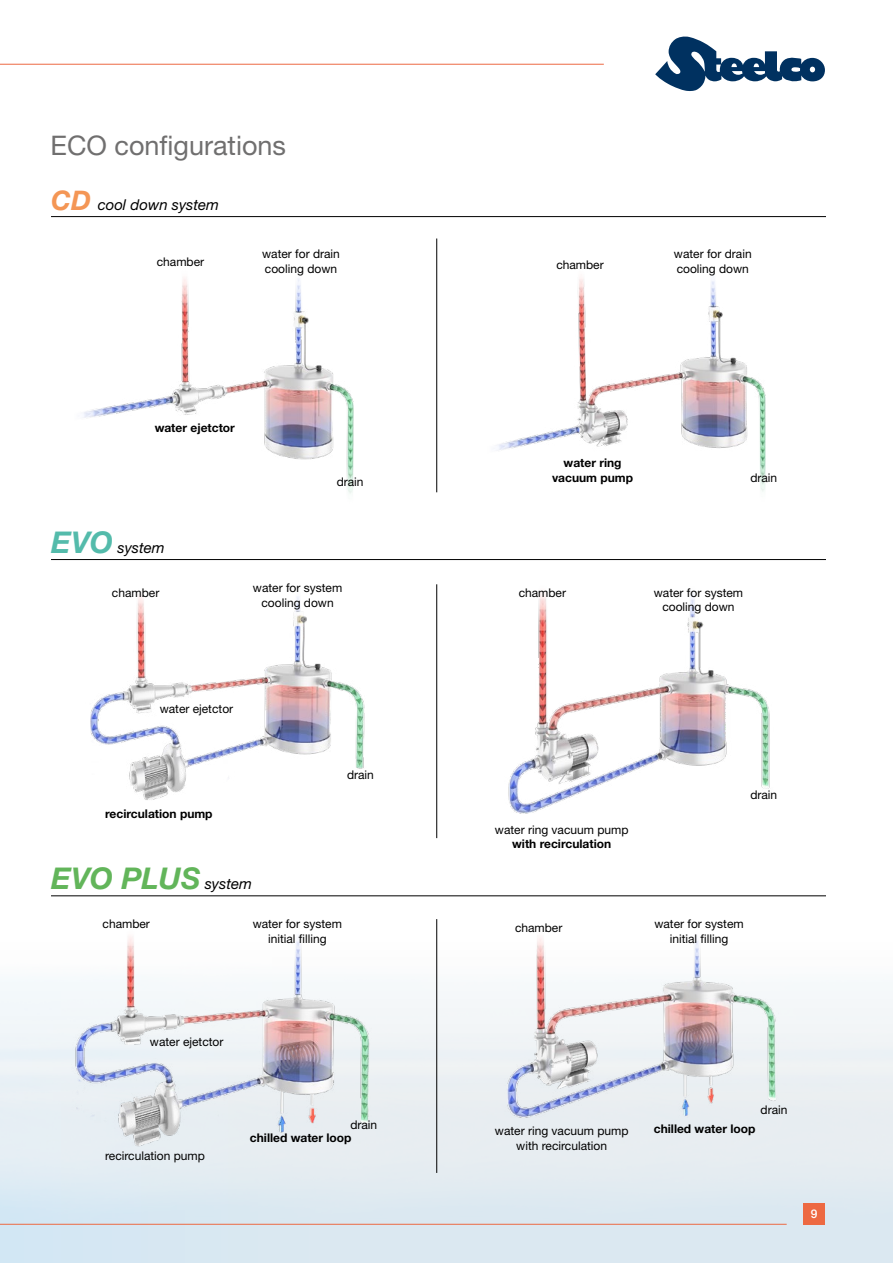
<style>
.page{position:relative;width:893px;height:1263px;background:#fff}
.page>*{position:absolute;margin:0;border:0;box-sizing:border-box;transform-origin:0 0}
.t1{font:italic 700 30px "Helvetica Neue LT Std";color:#62b55a}
.t2{font:27px "Helvetica Neue LT Std";color:#706f6f}
.t3{font:italic 15px "Helvetica Neue LT Std";color:#000}
.t4{font:12px/14.4px "Helvetica Neue LT Std";color:#000;text-align:center}
.t5{font:700 12px/14.4px "Helvetica Neue LT Std";color:#000;text-align:center}
.t6{font:500 12px "Helvetica Neue LT Std";color:#fff}
.s1{font-weight:700;font-size:27px;color:#f49655}
.s2{font-weight:700;font-size:30px;color:#54bbab}
.s3{font-weight:400;font-size:15px;color:#000}
</style>
<div class="page">
<img style="left:0;top:824px;width:893px;height:439px">
<hr style="left:436px;top:238px;width:1px;height:254px;background:#000">
<hr style="left:436px;top:584px;width:1px;height:254px;background:#000">
<hr style="left:436px;top:919px;width:1px;height:254px;background:#000">
<img style="left:498px;top:278px;width:268px;height:214px">
<img style="left:504px;top:928px;width:278px;height:194px">
<img style="left:60px;top:927px;width:315px;height:236px">
<img style="left:492px;top:593px;width:302px;height:237px">
<img style="left:55px;top:596px;width:333px;height:237px">
<img style="left:83px;top:278px;width:271px;height:216px">
<hr style="left:51px;top:895px;width:775px;height:1px;background:#000">
<hr style="left:51px;top:559px;width:775px;height:1px;background:#000">
<hr style="left:51px;top:216px;width:775px;height:1px;background:#000">
<svg style="left:655px;top:37px;width:170px;height:54px"></svg>
<hr style="left:0;top:64px;width:604px;height:1px;background:#ed6942">
<div style="left:804px;top:1203px;width:21px;height:22px;background:#ed6942"></div>
<hr style="left:0;top:1224px;width:787px;height:1px;background:#ed6942">
<h2 class="t2" style="left:50px;top:130px;width:237px">ECO configurations</h2>
<p class="t3" style="left:51px;top:196px;width:170px"><span class="s1">CD</span> cool down system</p>
<p class="t4" style="left:157px;top:254px;width:49px">chamber</p>
<p class="t4" style="left:262px;top:247px;width:79px;text-align:left">water for drain cooling down</p>
<p class="t4" style="left:556px;top:257px;width:49px">chamber</p>
<p class="t4" style="left:674px;top:247px;width:79px;text-align:left">water for drain cooling down</p>
<p class="t5" style="left:155px;top:420px;width:82px">water ejetctor</p>
<p class="t3" style="left:51px;top:539px;width:115px"><span class="s2">EVO</span> system</p>
<p class="t4" style="left:112px;top:585px;width:49px">chamber</p>
<p class="t5" style="left:552px;top:456px;width:83px">water ring vacuum pump</p>
<p class="t4" style="left:337px;top:475px;width:28px">drain</p>
<p class="t4" style="left:750px;top:470px;width:28px">drain</p>
<p class="t4" style="left:253px;top:581px;width:91px">water for system cooling down</p>
<p class="t4" style="left:519px;top:585px;width:49px">chamber</p>
<p class="t4" style="left:654px;top:585px;width:91px">water for system cooling down</p>
<p class="t4" style="left:160px;top:702px;width:75px">water ejetctor</p>
<p class="t5" style="left:105px;top:807px;width:109px">recirculation pump</p>
<p class="t4" style="left:347px;top:768px;width:28px">drain</p>
<p class="t4" style="left:495px;top:822px;width:135px">water ring vacuum pump</p>
<p class="t5" style="left:512px;top:836px;width:101px">with recirculation</p>
<p class="t4" style="left:750px;top:787px;width:28px">drain</p>
<h1 class="t1" style="left:51px;top:860px;width:202px">EVO PLUS <span class="s3">system</span></h1>
<p class="t4" style="left:103px;top:917px;width:49px">chamber</p>
<p class="t4" style="left:253px;top:917px;width:91px">water for system initial filling</p>
<p class="t4" style="left:515px;top:921px;width:49px">chamber</p>
<p class="t4" style="left:654px;top:917px;width:91px">water for system initial filling</p>
<p class="t4" style="left:150px;top:1034px;width:75px">water ejetctor</p>
<p class="t4" style="left:105px;top:1149px;width:101px">recirculation pump</p>
<p class="t4" style="left:350px;top:1118px;width:28px">drain</p>
<p class="t5" style="left:250px;top:1131px;width:103px">chilled water loop</p>
<p class="t4" style="left:495px;top:1123px;width:135px">water ring vacuum pump with recirculation</p>
<p class="t4" style="left:761px;top:1102px;width:28px">drain</p>
<p class="t5" style="left:654px;top:1121px;width:103px">chilled water loop</p>
<p class="t6" style="left:811px;top:1207px;width:8px">9</p>
</div>
